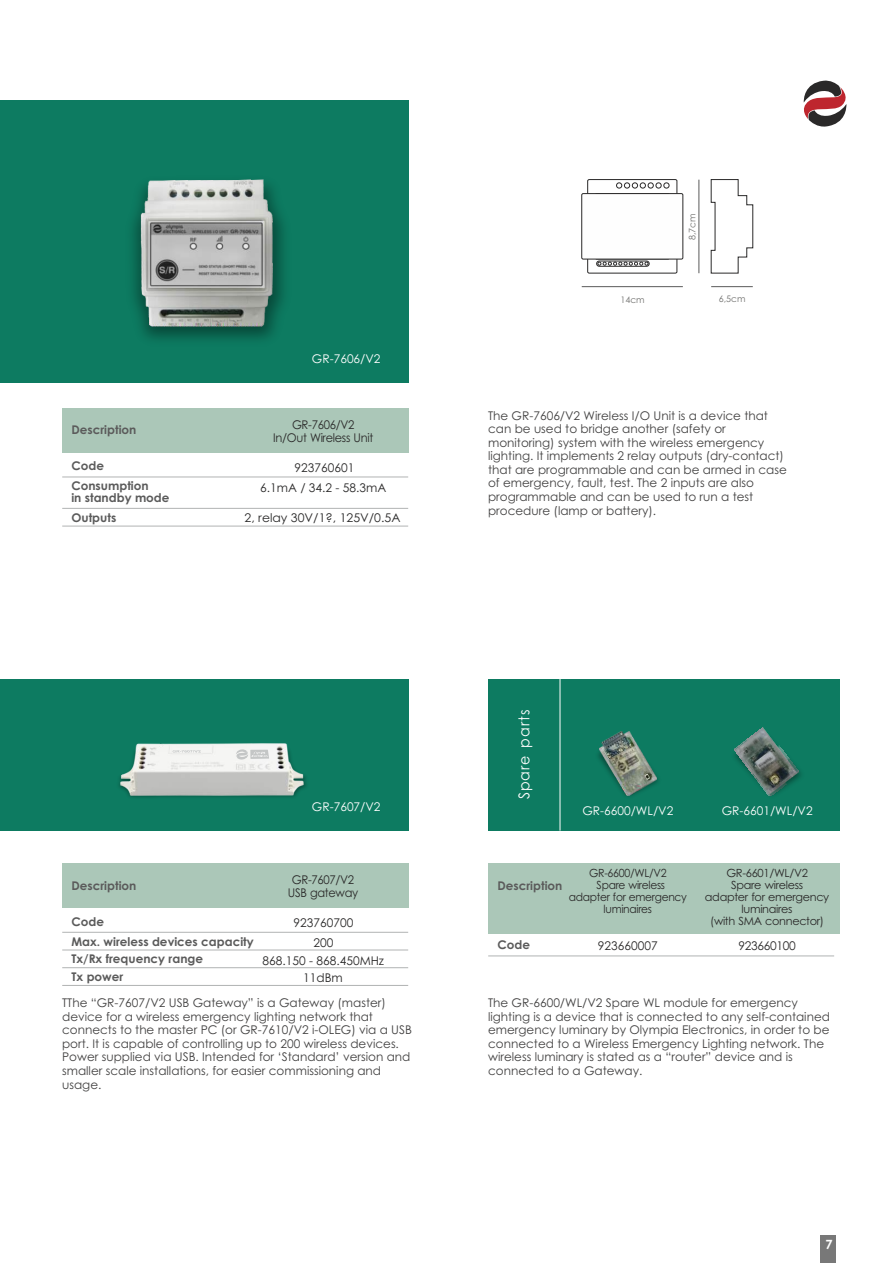
<style>
.page{position:relative;width:893px;height:1263px;background:#fff}
.page>*{position:absolute;margin:0;border:0;box-sizing:border-box;transform-origin:0 0}
.t1{font:15px "Century Gothic";letter-spacing:.07em;color:#fefefe;scale:.95 1}
.t2{font:700 12.75px "Century Gothic";color:#fefefe}
.t3{font:12px/13.6px "Century Gothic";color:#424141}
.t4{font:700 12px/11.7px "Century Gothic";color:#5b5b5b}
.t5{font:12px/19.5px "Century Gothic";color:#2a2929;text-align:center}
.t6{font:12px/12.9px "Century Gothic";letter-spacing:-.03em;color:#2a2929;text-align:center;scale:.95 1}
.t7{font:12px "Century Gothic";color:#fefefe}
.t8{font:12px "Century Gothic";letter-spacing:-.03em;color:#2a2929}
.t9{font:11.25px/12px "Century Gothic";letter-spacing:-.03em;color:#2a2929;text-align:center}
.t10{font:11.25px/12px "Century Gothic";letter-spacing:-.03em;color:#2a2929;text-align:center;scale:.95 1}
.t11{font:9px "Century Gothic";color:#727270}
</style>
<div class="page">
<div style="left:488px;top:863px;width:351px;height:71px;background:#abc7b8"></div>
<svg style="left:803px;top:80px;width:44px;height:47px"></svg>
<div style="left:62px;top:408px;width:346px;height:44px;background:#abc7b8"></div>
<hr style="left:62px;top:477px;width:346px;height:1px;background:#b1b3b3">
<hr style="left:62px;top:508px;width:346px;height:1px;background:#b1b3b3">
<hr style="left:62px;top:526px;width:346px;height:1px;background:#b1b3b3">
<div style="left:0;top:100px;width:408px;height:283px;background:#0d7b61"></div>
<div style="left:104px;top:161px;width:205px;height:201px;background:#2a2929;opacity:.49"></div>
<img style="left:133px;top:175px;width:146px;height:155px">
<div style="left:0;top:679px;width:408px;height:152px;background:#0d7b61"></div>
<div style="left:62px;top:863px;width:346px;height:45px;background:#abc7b8"></div>
<hr style="left:62px;top:932px;width:346px;height:1px;background:#b1b3b3">
<hr style="left:62px;top:950px;width:346px;height:1px;background:#b1b3b3">
<hr style="left:62px;top:967px;width:346px;height:1px;background:#b1b3b3">
<hr style="left:62px;top:985px;width:346px;height:1px;background:#b1b3b3">
<hr style="left:582px;top:286px;width:101px;height:1px;background:#5b5b5b">
<hr style="left:711px;top:286px;width:42px;height:1px;background:#5b5b5b">
<hr style="left:699px;top:180px;width:1px;height:93px;background:#5b5b5b">
<div style="left:587px;top:179px;width:90px;height:94px;border:1px solid #2a2929;border-radius:2px"></div>
<div style="left:596px;top:261px;width:53px;height:5px;border:1px solid #2a2929;border-radius:3px"></div>
<svg style="left:598px;top:262px;width:50px;height:3px"></svg>
<svg style="left:616px;top:183px;width:53px;height:5px"></svg>
<svg style="left:711px;top:179px;width:42px;height:94px"></svg>
<div style="left:582px;top:193px;width:101px;height:66px;background:#fefefe;border:1px solid #2a2929"></div>
<div style="left:488px;top:679px;width:351px;height:152px;background:#0d7b61"></div>
<img style="left:600px;top:732px;width:56px;height:64px">
<img style="left:735px;top:727px;width:65px;height:69px">
<hr style="left:488px;top:956px;width:346px;height:1px;background:#b1b3b3">
<hr style="left:560px;top:679px;width:1px;height:152px;background:#fefefe">
<div style="left:821px;top:1236px;width:15px;height:27px;background:#787878"></div>
<div style="left:113px;top:744px;width:198px;height:59px;background:#2a2929;opacity:.49"></div>
<img style="left:121px;top:744px;width:182px;height:52px">
<svg style="left:173px;top:750px;width:28px;height:2px"></svg>
<svg style="left:236px;top:749px;width:33px;height:11px"></svg>
<p class="t7" style="left:312px;top:354px;width:70px">GR-7606/V2</p>
<p class="t4" style="left:71px;top:425px;width:67px">Description</p>
<p class="t6" style="left:273px;top:419px;width:107px">GR-7606/V2<br>In/Out Wireless Unit</p>
<p class="t4" style="left:71px;top:461px;width:34px">Code</p>
<p class="t4" style="left:71px;top:481px;width:100px">Consumption<br>in standby mode</p>
<p class="t5" style="left:260px;top:459px;width:127px">923760601<br>6.1mΑ / 34.2 - 58.3mA</p>
<p class="t4" style="left:71px;top:513px;width:46px">Outputs</p>
<p class="t5" style="left:245px;top:509px;width:157px">2, relay 30V/1?, 125V/0.5A</p>
<p class="t4" style="left:71px;top:880px;width:67px">Description</p>
<p class="t7" style="left:312px;top:802px;width:70px">GR-7607/V2</p>
<p class="t6" style="left:288px;top:874px;width:76px">GR-7607/V2<br>USB gateway</p>
<p class="t4" style="left:71px;top:916px;width:34px">Code</p>
<p class="t4" style="left:71px;top:936px;width:184px">Max. wireless devices capacity</p>
<p class="t5" style="left:293px;top:914px;width:61px">923760700<br>200</p>
<p class="t4" style="left:71px;top:954px;width:133px">Tx/Rx frequency range</p>
<p class="t5" style="left:263px;top:951px;width:123px">868.150 - 868.450MHz</p>
<p class="t4" style="left:72px;top:972px;width:53px">Tx power</p>
<p class="t5" style="left:303px;top:969px;width:41px">11dBm</p>
<p class="t3" style="left:62px;top:997px;width:351px">TThe “GR-7607/V2 USB Gateway” is a Gateway (master) device for a wireless emergency lighting network that connects to the master PC (or GR-7610/V2 i-OLEG) via a USB port. It is capable of controlling up to 200 wireless devices.<br>Power supplied via USB. Intended for ‘Standard’ version and smaller scale installations, for easier commissioning and usage.</p>
<p class="t11" style="left:620px;top:296px;width:26px">14cm</p>
<p class="t11" style="left:689px;top:240px;width:28px;rotate:-90deg">8,7cm</p>
<p class="t11" style="left:719px;top:296px;width:28px">6,5cm</p>
<p class="t3" style="left:488px;top:409px;width:300px">The GR-7606/V2 Wireless I/O Unit is a device that can be used to bridge another (safety or monitoring) system with the wireless emergency lighting. It implements 2 relay outputs (dry-contact) that are programmable and can be armed in case of emergency, fault, test. The 2 inputs are also programmable and can be used to run a test procedure (lamp or battery).</p>
<p class="t1" style="left:518px;top:799px;width:96px;rotate:-90deg">Spare parts</p>
<p class="t7" style="left:582px;top:806px;width:92px">GR-6600/WL/V2</p>
<p class="t7" style="left:722px;top:806px;width:92px">GR-6601/WL/V2</p>
<p class="t10" style="left:569px;top:868px;width:126px">GR-6600/WL/V2<br>Spare wireless<br>adapter for emergency luminaires</p>
<p class="t4" style="left:497px;top:880px;width:67px">Description</p>
<p class="t9" style="left:705px;top:868px;width:126px">GR-6601/WL/V2<br>Spare wireless<br>adapter for emergency luminaires<br>(with SMA connector)</p>
<p class="t4" style="left:497px;top:940px;width:34px">Code</p>
<p class="t5" style="left:598px;top:937px;width:61px">923660007</p>
<p class="t8" style="left:739px;top:941px;width:59px">923660100</p>
<p class="t3" style="left:488px;top:997px;width:343px">The GR-6600/WL/V2 Spare WL module for emergency lighting is a device that is connected to any self-contained emergency luminary by Olympia Electronics, in order to be connected to a Wireless Emergency Lighting network. The wireless luminary is stated as a “router” device and is connected to a Gateway.</p>
<p class="t2" style="left:825px;top:1239px;width:9px">7</p>
</div>
